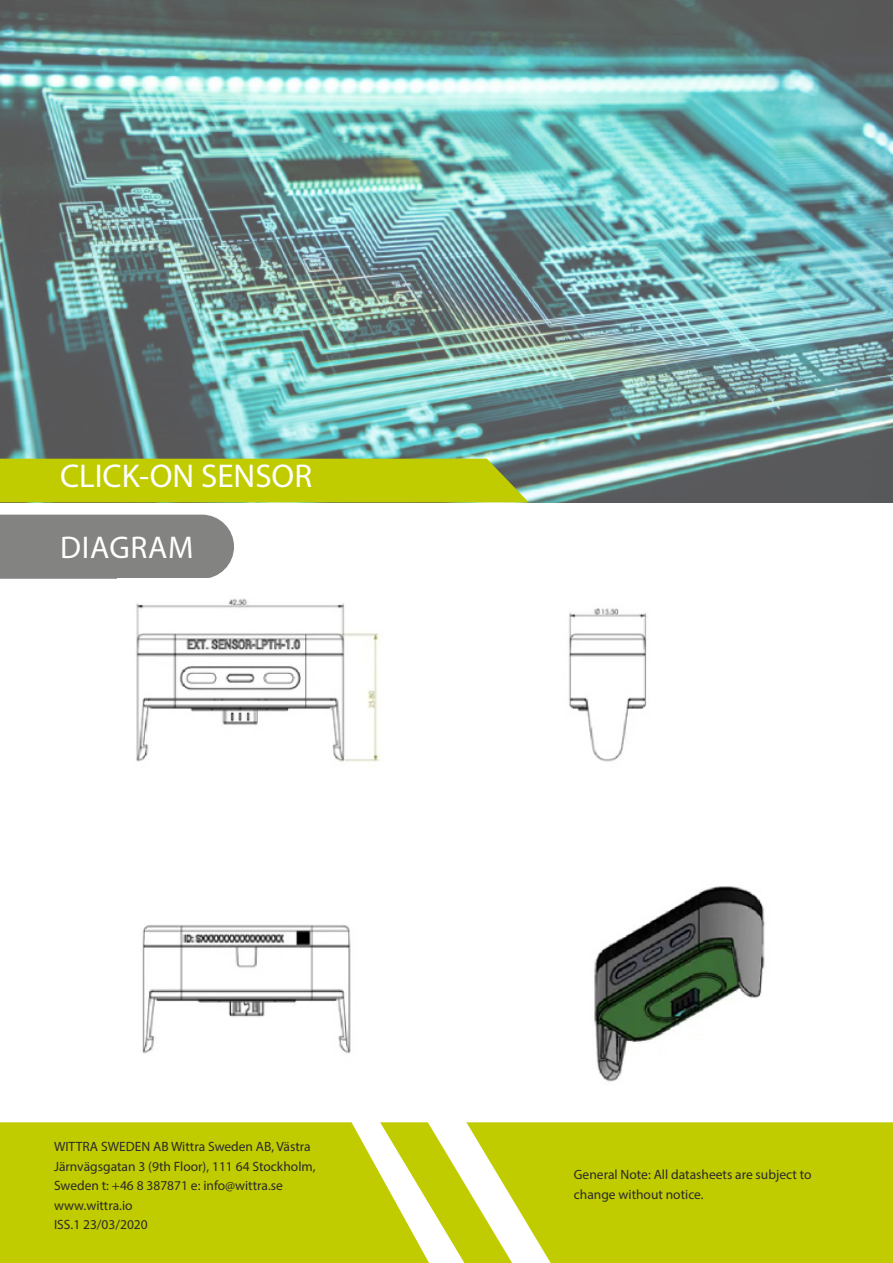
<style>
.page{position:relative;width:893px;height:1263px;background:#fff}
.page>*{position:absolute;margin:0;border:0;box-sizing:border-box;transform-origin:0 0}
.Text_Paragraph{font:33px "Myriad Pro";color:#fff}
.t1{font:31.5px "Myriad Pro";letter-spacing:.02em;color:#fff}
.Text_Paragraph-2{font:13.5px/19.5px "Myriad Pro";color:#2b292a}
</style>
<div class="page">
<div style="left:0;top:1122px;width:380px;height:141px;background:#c0cc00"></div>
<svg style="left:380px;top:1122px;width:86px;height:141px"></svg>
<svg style="left:466px;top:1122px;width:427px;height:141px;background:#c4cf12"></svg>
<div style="left:0;top:515px;width:234px;height:64px;background:#838381"></div>
<img style="left:0;top:0;width:893px;height:502px">
<div style="left:0;top:459px;width:529px;height:43px;background:#c0cc00"></div>
<img style="left:136px;top:598px;width:629px;height:484px">
<p class="Text_Paragraph" style="left:60px;top:455px;width:254px">CLICK-ON SENSOR</p>
<p class="t1" style="left:60px;top:527px;width:135px">DIAGRAM</p>
<p class="Text_Paragraph-2" style="left:54px;top:1136px;width:263px">WITTRA SWEDEN AB Wittra Sweden AB, Västra<br>Järnvägsgatan 3 (9th Floor), 111 64 Stockholm,<br>Sweden t: +46 8 387871 e: info@wittra.se</p>
<p class="Text_Paragraph-2" style="left:54px;top:1195px;width:80px">www.wittra.io</p>
<p class="Text_Paragraph-2" style="left:54px;top:1214px;width:95px">ISS.1 23/03/2020</p>
<p class="Text_Paragraph-2" style="left:574px;top:1165px;width:239px">General Note: All datasheets are subject to change without notice.</p>
</div>
